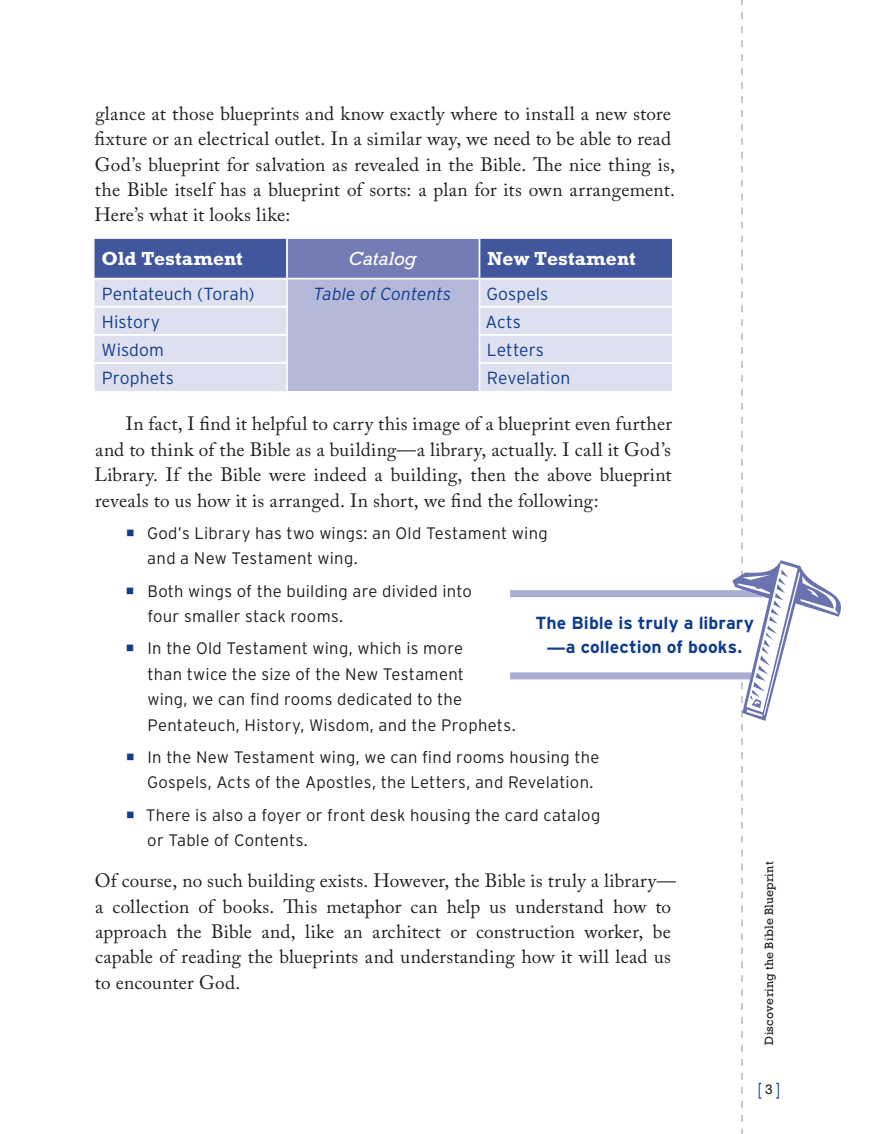
<style>
.page{position:relative;width:882px;height:1134px;background:#fff}
.page>*{position:absolute;margin:0;border:0;box-sizing:border-box;transform-origin:0 0}
.t1{font:19.25px/25.4px "Adobe Caslon Pro";letter-spacing:.01em;color:#231f20}
.t2{font:700 19.25px "Rockwell Std";letter-spacing:.005em;color:#fff}
.t3{font:italic 19.25px "Rockwell Std";color:#fff}
.t4{font:17.85px "Rockwell Std";color:#103d8c;scale:.59 1}
.t5{font:300 17.5px "Interstate";color:#103d8c}
.t6{font:700 17.5px/24.5px "Interstate";letter-spacing:.005em;color:#103d8c;text-align:center}
.t7{font:italic 300 17.5px "Interstate";letter-spacing:-.005em;color:#103d8c}
.t8{font:300 16.62px/25.4px "Interstate";letter-spacing:.015em;color:#231f20}
.t9{font:12.25px "Rockwell Std";letter-spacing:.025em;color:#231f20}
.s1{font-family:"Rockwell Std"}
.s2{font-size:14px;color:#231f20}
</style>
<div class="page">
<svg style="left:94px;top:239px;width:578px;height:152px;background:#b1b8d7"></svg>
<div style="left:510px;top:590px;width:261px;height:7px;background:#a8add2"></div>
<div style="left:510px;top:672px;width:244px;height:7px;background:#a8add2"></div>
<svg style="left:732px;top:0;width:109px;height:1134px"></svg>
<p class="t1" style="left:94px;top:101px;width:582px">glance at those blueprints and know exactly where to install a new store fixture or an electrical outlet. In a similar way, we need to be able to read God’s blueprint for salvation as revealed in the Bible. The nice thing is, the Bible itself has a blueprint of sorts: a plan for its own arrangement.<br>Here’s what it looks like:</p>
<p class="t2" style="left:101px;top:247px;width:143px">Old Testament</p>
<p class="t3" style="left:349px;top:248px;width:69px">Catalog</p>
<p class="t2" style="left:487px;top:247px;width:150px">New Testament</p>
<p class="t5" style="left:102px;top:284px;width:154px">Pentateuch (Torah)</p>
<p class="t7" style="left:314px;top:284px;width:139px">Table of Contents</p>
<p class="t5" style="left:487px;top:284px;width:63px">Gospels</p>
<p class="t5" style="left:102px;top:312px;width:59px">History</p>
<p class="t5" style="left:485px;top:312px;width:37px">Acts</p>
<p class="t5" style="left:102px;top:340px;width:64px">Wisdom</p>
<p class="t5" style="left:487px;top:340px;width:59px">Letters</p>
<p class="t5" style="left:102px;top:368px;width:74px">Prophets</p>
<p class="t5" style="left:487px;top:368px;width:85px">Revelation</p>
<p class="t1" style="left:94px;top:411px;width:579px;text-align:justify;text-indent:32px">In fact, I find it helpful to carry this image of a blueprint even further and to think of the Bible as a building—a library, actually. I call it God’s Library. If the Bible were indeed a building, then the above blueprint reveals to us how it is arranged. In short, we find the following:</p>
<p class="t8" style="left:147px;top:520px;width:402px">God’s Library has two wings: an Old Testament wing and a New Testament wing.</p>
<p class="t8" style="left:147px;top:578px;width:326px">Both wings of the building are divided into four smaller stack rooms.</p>
<p class="t8" style="left:147px;top:636px;width:367px">In the Old Testament wing, which is more<br>than twice the size of the New Testament<br>wing, we can find rooms dedicated to the Pentateuch, History, Wisdom, and the Prophets.</p>
<p class="t8" style="left:147px;top:744px;width:454px">In the New Testament wing, we can find rooms housing the<br>Gospels, Acts of the Apostles, the Letters, and Revelation.</p>
<p class="t8" style="left:146px;top:802px;width:456px">There is also a foyer or front desk housing the card catalog or Table of Contents.</p>
<p class="t1" style="left:95px;top:868px;width:583px">Of course, no such building exists. However, the Bible is truly a library— a collection of books. This metaphor can help us understand how to approach the Bible and, like an architect or construction worker, be capable of reading the blueprints and understanding how it will lead us to encounter God.</p>
<p class="t6" style="left:535px;top:610px;width:220px">The Bible is truly a library <span class="s1">—</span>a collection of books.</p>
<p class="t9" style="left:762px;top:1045px;width:184px;rotate:-90deg">Discovering the Bible Blueprint</p>
<p class="t4" style="left:758px;top:1079px;width:40px">[<span class="s2">3</span>]</p>
</div>
